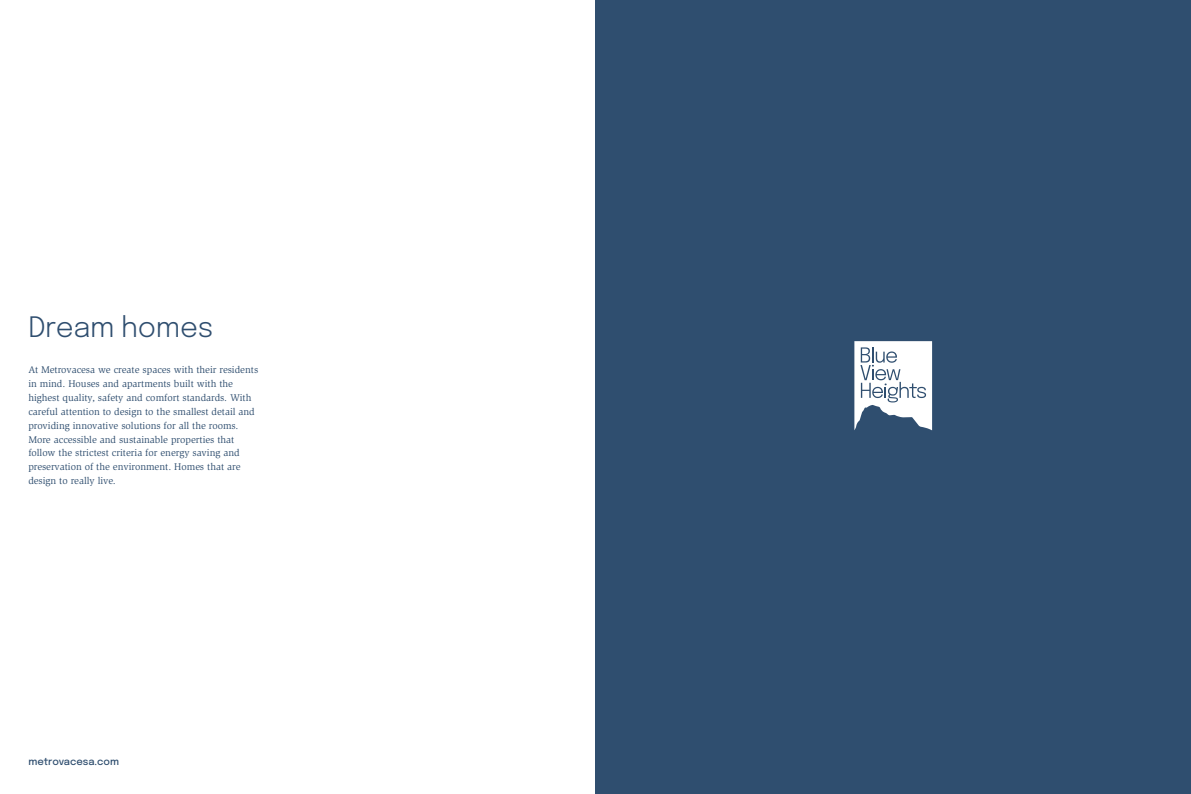
<style>
.page{position:relative;width:1191px;height:794px;background:#fff}
.page>*{position:absolute;margin:0;border:0;box-sizing:border-box;transform-origin:0 0}
.t1{font:300 28px "Epilogue";letter-spacing:-.01em;color:#2f4e6f}
.t2{font:10px/13.8px "Slimbach Std";color:#2f4e6f}
.t3{font:500 10px "Epilogue";color:#2f4e6f}
</style>
<div class="page">
<div style="left:595px;top:0;width:596px;height:794px;background:#2f4e6f"></div>
<svg style="left:854px;top:341px;width:78px;height:89px"></svg>
<h1 class="t1" style="left:28px;top:307px;width:186px">Dream homes</h1>
<p class="t2" style="left:28px;top:363px;width:231px">At Metrovacesa we create spaces with their residents in mind. Houses and apartments built with the highest quality, safety and comfort standards. With careful attention to design to the smallest detail and providing innovative solutions for all the rooms.<br>More accessible and sustainable properties that follow the strictest criteria for energy saving and preservation of the environment. Homes that are design to really live.</p>
<p class="t3" style="left:28px;top:754px;width:92px">metrovacesa.com</p>
</div>
